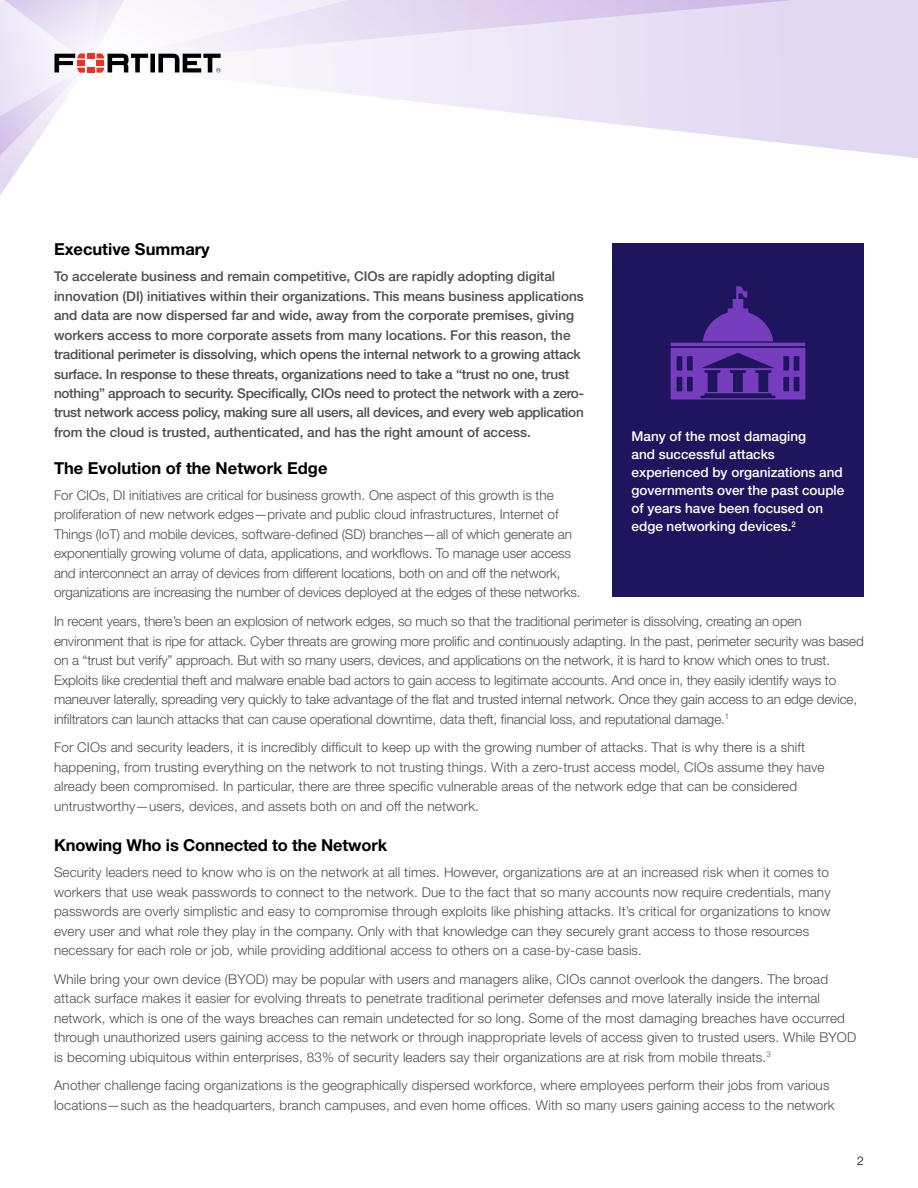
<style>
.page{position:relative;width:918px;height:1188px;background:#fff}
.page>*{position:absolute;margin:0;border:0;box-sizing:border-box;transform-origin:0 0}
.t1{font:700 16.5px "Helvetica Neue LT Pro";color:#000}
.t2{font:300 13.5px/19.5px "Helvetica Neue LT Pro";letter-spacing:.01em;color:#4d4d4f}
.t3{font:300 13.5px/19.5px "Helvetica Neue LT Pro";letter-spacing:-.01em;color:#4d4d4f}
.t4{font:500 13.5px/19.5px "Helvetica Neue LT Pro";color:#4d4d4f}
.t5{font:500 13.5px/18px "Helvetica Neue LT Pro";color:#fff}
.t6{font:300 12px "Helvetica Neue LT Pro";color:#000}
</style>
<div class="page">
<svg style="left:278px;top:65px;width:640px;height:93px"></svg>
<svg style="left:221px;top:0;width:697px;height:65px"></svg>
<svg style="left:0;top:0;width:221px;height:195px"></svg>
<div style="left:612px;top:243px;width:252px;height:353px;background:#1f155f"></div>
<svg style="left:671px;top:286px;width:134px;height:114px"></svg>
<p class="t1" style="left:54px;top:239px;width:157px">Executive Summary</p>
<p class="t4" style="left:54px;top:266px;width:531px">To accelerate business and remain competitive, CIOs are rapidly adopting digital innovation (DI) initiatives within their organizations. This means business applications and data are now dispersed far and wide, away from the corporate premises, giving workers access to more corporate assets from many locations. For this reason, the traditional perimeter is dissolving, which opens the internal network to a growing attack surface. In response to these threats, organizations need to take a “trust no one, trust nothing” approach to security. Specifically, CIOs need to protect the network with a zero&shy;trust network access policy, making sure all users, all devices, and every web application from the cloud is trusted, authenticated, and has the right amount of access.</p>
<p class="t1" style="left:54px;top:458px;width:275px">The Evolution of the Network Edge</p>
<p class="t3" style="left:54px;top:485px;width:528px">For CIOs, DI initiatives are critical for business growth. One aspect of this growth is the proliferation of new network edges—private and public cloud infrastructures, Internet of Things (IoT) and mobile devices, software-defined (SD) branches—all of which generate an exponentially growing volume of data, applications, and workflows. To manage user access and interconnect an array of devices from different locations, both on and off the network, organizations are increasing the number of devices deployed at the edges of these networks.</p>
<p class="t5" style="left:632px;top:427px;width:214px">Many of the most damaging<br>and successful attacks experienced by organizations and governments over the past couple of years have been focused on edge networking devices.<sup>2</sup></p>
<p class="t3" style="left:54px;top:611px;width:811px">In recent years, there’s been an explosion of network edges, so much so that the traditional perimeter is dissolving, creating an open environment that is ripe for attack. Cyber threats are growing more prolific and continuously adapting. In the past, perimeter security was based on a “trust but verify” approach. But with so many users, devices, and applications on the network, it is hard to know which ones to trust.<br>Exploits like credential theft and malware enable bad actors to gain access to legitimate accounts. And once in, they easily identify ways to maneuver laterally, spreading very quickly to take advantage of the flat and trusted internal network. Once they gain access to an edge device, infiltrators can launch attacks that can cause operational downtime, data theft, financial loss, and reputational damage.<sup>1</sup></p>
<p class="t2" style="left:54px;top:737px;width:772px">For CIOs and security leaders, it is incredibly difficult to keep up with the growing number of attacks. That is why there is a shift happening, from trusting everything on the network to not trusting things. With a zero-trust access model, CIOs assume they have already been compromised. In particular, there are three specific vulnerable areas of the network edge that can be considered untrustworthy—users, devices, and assets both on and off the network.</p>
<p class="t1" style="left:54px;top:835px;width:335px">Knowing Who is Connected to the Network</p>
<p class="t2" style="left:54px;top:863px;width:778px">Security leaders need to know who is on the network at all times. However, organizations are at an increased risk when it comes to workers that use weak passwords to connect to the network. Due to the fact that so many accounts now require credentials, many passwords are overly simplistic and easy to compromise through exploits like phishing attacks. It’s critical for organizations to know every user and what role they play in the company. Only with that knowledge can they securely grant access to those resources necessary for each role or job, while providing additional access to others on a case-by-case basis.</p>
<p class="t2" style="left:54px;top:969px;width:804px">While bring your own device (BYOD) may be popular with users and managers alike, CIOs cannot overlook the dangers. The broad attack surface makes it easier for evolving threats to penetrate traditional perimeter defenses and move laterally inside the internal network, which is one of the ways breaches can remain undetected for so long. Some of the most damaging breaches have occurred through unauthorized users gaining access to the network or through inappropriate levels of access given to trusted users. While BYOD is becoming ubiquitous within enterprises, 83% of security leaders say their organizations are at risk from mobile threats.<sup>3</sup></p>
<p class="t2" style="left:54px;top:1075px;width:782px">Another challenge facing organizations is the geographically dispersed workforce, where employees perform their jobs from various locations—such as the headquarters, branch campuses, and even home offices. With so many users gaining access to the network</p>
<p class="t6" style="left:857px;top:1154px;width:8px">2</p>
</div>
